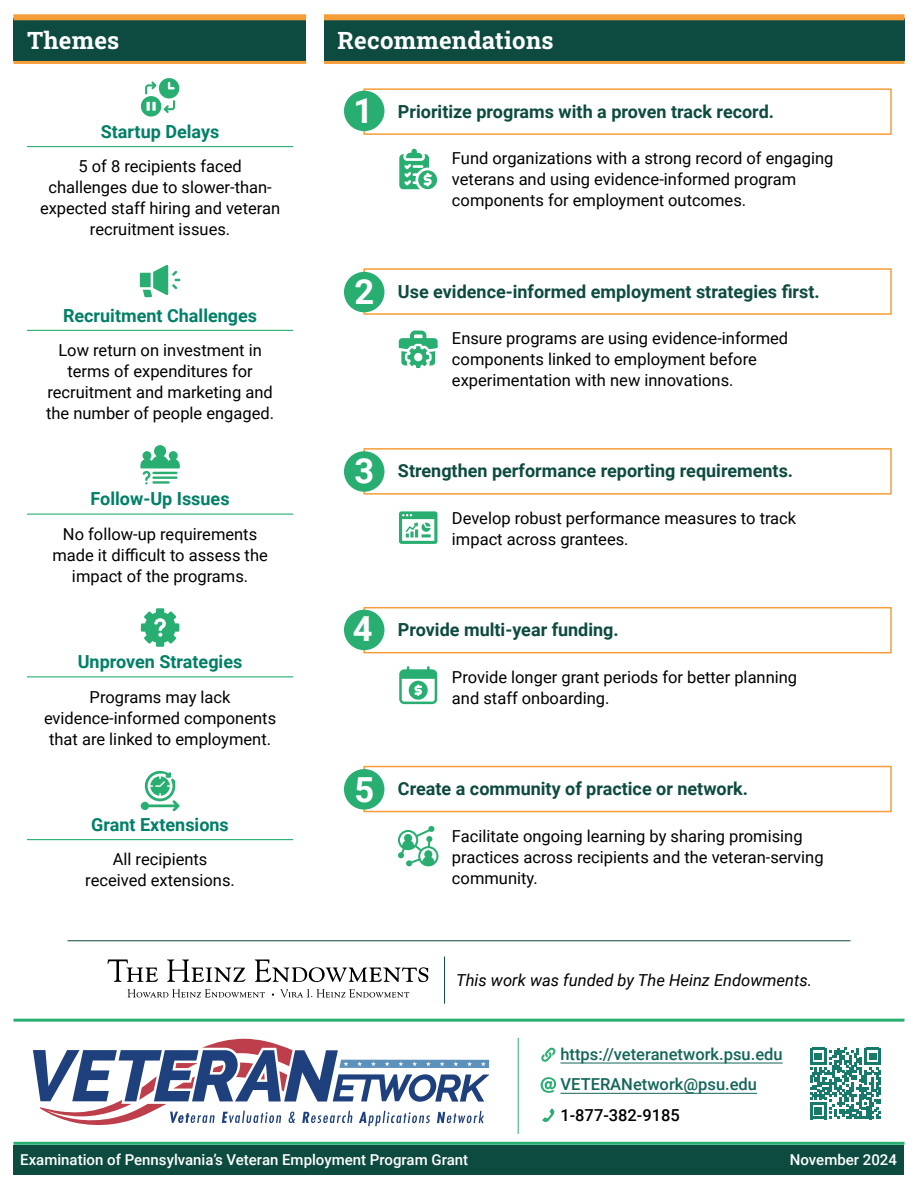
<style>
.page{position:relative;width:918px;height:1188px;background:#fff}
.page>*{position:absolute;margin:0;border:0;box-sizing:border-box;transform-origin:0 0}
.Heading_2_-_Green_Shading_Box{font:24px "Roboto Slab";letter-spacing:.01em;color:#fff}
.t1{font:700 18px "Roboto";color:#0d4b40}
.Header_-_Green_Underline__Themes{font:700 18px "Roboto";color:#018067}
.Themes_-_Paragraph{font:16.5px/21px "Roboto";color:#000;text-align:center}
.Paragraph{font:500 16.5px "Roboto";color:#136659}
.Paragraph-2{font:italic 16.5px "Roboto";color:#000}
.Paragraph-3{font:500 16.5px "Roboto";color:#000}
.t2{font:500 15px "Roboto";color:#fff}
.s1{font-size:34.5px;color:#fff}
</style>
<div class="page">
<div style="left:14px;top:19px;width:292px;height:42px;background:#0d4b40"></div>
<hr style="left:14px;top:61px;width:292px;height:3px;background:#f59d38">
<div style="left:14px;top:14px;width:292px;height:6px;background:#f59d38"></div>
<hr style="left:27px;top:146px;width:266px;height:1px;background:#29ae72">
<hr style="left:27px;top:330px;width:266px;height:1px;background:#29ae72">
<hr style="left:27px;top:514px;width:266px;height:1px;background:#29ae72">
<hr style="left:27px;top:676px;width:266px;height:1px;background:#29ae72">
<hr style="left:27px;top:839px;width:266px;height:1px;background:#29ae72">
<svg style="left:141px;top:78px;width:38px;height:39px"></svg>
<svg style="left:140px;top:265px;width:40px;height:32px"></svg>
<svg style="left:140px;top:445px;width:40px;height:40px"></svg>
<svg style="left:141px;top:608px;width:38px;height:39px"></svg>
<svg style="left:141px;top:771px;width:39px;height:40px"></svg>
<div style="left:324px;top:19px;width:580px;height:42px;background:#0d4b40"></div>
<hr style="left:324px;top:61px;width:580px;height:3px;background:#f59d38">
<div style="left:324px;top:14px;width:580px;height:6px;background:#f59d38"></div>
<div style="left:363px;top:88px;width:529px;height:47px;border:2px solid #f59d38"></div>
<div style="left:363px;top:268px;width:529px;height:47px;border:2px solid #f59d38"></div>
<div style="left:363px;top:448px;width:529px;height:47px;border:2px solid #f59d38"></div>
<div style="left:363px;top:607px;width:529px;height:46px;border:2px solid #f59d38"></div>
<div style="left:363px;top:766px;width:529px;height:46px;border:2px solid #f59d38"></div>
<div style="left:344px;top:91px;width:40px;height:40px;background:#29ae72;border-radius:50%"></div>
<svg style="left:399px;top:149px;width:38px;height:40px"></svg>
<div style="left:344px;top:272px;width:40px;height:40px;background:#29ae72;border-radius:50%"></div>
<svg style="left:399px;top:331px;width:39px;height:37px"></svg>
<div style="left:344px;top:451px;width:40px;height:41px;background:#29ae72;border-radius:50%"></div>
<svg style="left:399px;top:511px;width:38px;height:33px"></svg>
<div style="left:344px;top:610px;width:40px;height:40px;background:#29ae72;border-radius:50%"></div>
<svg style="left:399px;top:666px;width:38px;height:38px"></svg>
<div style="left:344px;top:769px;width:40px;height:41px;background:#29ae72;border-radius:50%"></div>
<svg style="left:398px;top:826px;width:40px;height:40px"></svg>
<hr style="left:68px;top:940px;width:782px;height:1px;background:#0d4b40">
<svg style="left:108px;top:959px;width:50px;height:23px"></svg>
<svg style="left:254px;top:959px;width:175px;height:23px"></svg>
<svg style="left:167px;top:959px;width:78px;height:23px"></svg>
<svg style="left:127px;top:989px;width:138px;height:9px"></svg>
<svg style="left:280px;top:989px;width:129px;height:9px"></svg>
<hr style="left:444px;top:956px;width:1px;height:48px;background:#0d4b40">
<hr style="left:14px;top:1019px;width:890px;height:3px;background:#29ae72">
<svg style="left:33px;top:1039px;width:457px;height:87px"></svg>
<hr style="left:518px;top:1038px;width:1px;height:96px;background:#29ae72">
<hr style="left:561px;top:1063px;width:222px;height:1px;background:#136659">
<hr style="left:561px;top:1093px;width:196px;height:1px;background:#136659">
<svg style="left:541px;top:1047px;width:15px;height:15px"></svg>
<svg style="left:541px;top:1077px;width:15px;height:16px"></svg>
<svg style="left:542px;top:1109px;width:13px;height:14px"></svg>
<svg style="left:810px;top:1048px;width:71px;height:71px"></svg>
<div style="left:14px;top:1145px;width:890px;height:29px;background:#0d4b40"></div>
<hr style="left:14px;top:1142px;width:890px;height:3px;background:#29ae72">
<h2 class="Heading_2_-_Green_Shading_Box" style="left:27px;top:24px;width:94px">Themes</h2>
<p class="Header_-_Green_Underline__Themes" style="left:101px;top:119px;width:120px">Startup Delays</p>
<p class="Themes_-_Paragraph" style="left:40px;top:155px;width:242px">5 of 8 recipients faced challenges due to slower-than&shy;expected staff hiring and veteran recruitment issues.</p>
<p class="Header_-_Green_Underline__Themes" style="left:63px;top:303px;width:196px">Recruitment Challenges</p>
<p class="Themes_-_Paragraph" style="left:46px;top:339px;width:230px">Low return on investment in terms of expenditures for recruitment and marketing and the number of people engaged.</p>
<p class="Header_-_Green_Underline__Themes" style="left:91px;top:486px;width:141px">Follow-Up Issues</p>
<p class="Themes_-_Paragraph" style="left:52px;top:523px;width:217px">No follow-up requirements made it difficult to assess the impact of the programs.</p>
<p class="Header_-_Green_Underline__Themes" style="left:78px;top:649px;width:166px">Unproven Strategies</p>
<p class="Themes_-_Paragraph" style="left:44px;top:686px;width:234px">Programs may lack evidence-informed components that are linked to employment.</p>
<p class="Header_-_Green_Underline__Themes" style="left:91px;top:812px;width:139px">Grant Extensions</p>
<p class="Themes_-_Paragraph" style="left:85px;top:848px;width:151px">All recipients received extensions.</p>
<h2 class="Heading_2_-_Green_Shading_Box" style="left:338px;top:24px;width:218px">Recommendations</h2>
<p class="t1" style="left:354px;top:99px;width:422px"><span class="s1">1</span> Prioritize programs with a proven track record.</p>
<p class="Themes_-_Paragraph" style="left:452px;top:147px;width:383px;text-align:left">Fund organizations with a strong record of engaging veterans and using evidence-informed program components for employment outcomes.</p>
<p class="t1" style="left:354px;top:278px;width:467px"><span class="s1">2</span> Use evidence-informed employment strategies first.</p>
<p class="Themes_-_Paragraph" style="left:452px;top:327px;width:338px;text-align:left">Ensure programs are using evidence-informed components linked to employment before experimentation with new innovations.</p>
<p class="t1" style="left:354px;top:458px;width:440px"><span class="s1">3</span> Strengthen performance reporting requirements.</p>
<p class="Themes_-_Paragraph" style="left:452px;top:507px;width:346px;text-align:left">Develop robust performance measures to track impact across grantees.</p>
<p class="t1" style="left:353px;top:617px;width:267px"><span class="s1">4</span> Provide multi-year funding.</p>
<p class="Themes_-_Paragraph" style="left:452px;top:666px;width:347px;text-align:left">Provide longer grant periods for better planning and staff onboarding.</p>
<p class="t1" style="left:354px;top:776px;width:395px"><span class="s1">5</span> Create a community of practice or network.</p>
<p class="Themes_-_Paragraph" style="left:452px;top:825px;width:373px;text-align:left">Facilitate ongoing learning by sharing promising practices across recipients and the veteran-serving community.</p>
<p class="Paragraph-2" style="left:456px;top:969px;width:357px">This work was funded by The Heinz Endowments.</p>
<p class="Paragraph" style="left:561px;top:1043px;width:224px">https://veteranetwork.psu.edu</p>
<p class="Paragraph" style="left:561px;top:1073px;width:198px">VETERANetwork@psu.edu</p>
<p class="Paragraph-3" style="left:561px;top:1103px;width:121px">1-877-382-9185</p>
<p class="t2" style="left:20px;top:1149px;width:449px">Examination of Pennsylvania’s Veteran Employment Program Grant</p>
<p class="t2" style="left:790px;top:1149px;width:109px">November 2024</p>
</div>
